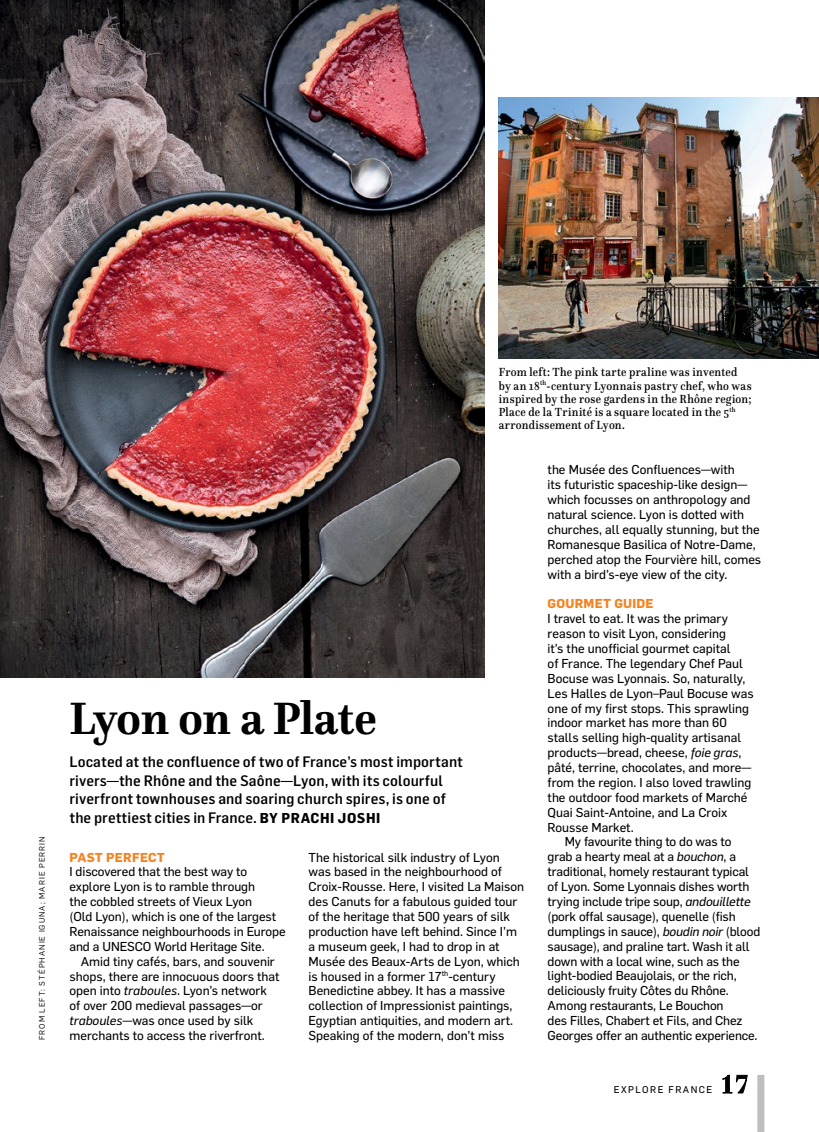
<style>
.page{position:relative;width:819px;height:1132px;background:#fff}
.page>*{position:absolute;margin:0;border:0;box-sizing:border-box;transform-origin:0 0}
.t1{font:700 47.25px "Questa";color:#000;scale:.95 1}
.t2{font:700 24.5px "Trianon Display";color:#000}
.t3{font:500 14.88px/18.4px "Flama Semicondensed";letter-spacing:.005em;color:#000;scale:1.05 1}
.t4{font:12.6px/14.9px "Flama Basic";color:#000}
.t5{font:700 12.6px "Flama";letter-spacing:.02em;color:#f58220}
.t6{font:500 12.25px/13.1px "Questa";letter-spacing:.03em;color:#000;scale:.9 1}
.t7{font:9.62px "Flama Basic";letter-spacing:.15em;color:#000}
.t8{font:7.88px "Flama";letter-spacing:.135em;color:#000}
.s1{font-weight:700;font-size:14px}
.s2{font-style:italic}
</style>
<div class="page">
<svg style="left:722px;top:1074px;width:25px;height:19px"></svg>
<div style="left:757px;top:1074px;width:7px;height:57px;background:#bcbec0"></div>
<img style="left:0;top:0;width:484px;height:677px">
<img style="left:498px;top:97px;width:321px;height:261px">
<p class="t8" style="left:36px;top:1039px;width:205px;rotate:-90deg">FROM LEFT: STÉPHANIE IGUNA; MARIE PERRIN</p>
<p class="t6" style="left:498px;top:365px;width:282px">From left: The pink tarte praline was invented by an 18<sup>th</sup>-century Lyonnais pastry chef, who was inspired by the rose gardens in the Rhône region; Place de la Trinité is a square located in the 5<sup>th </sup>arrondissement of Lyon.</p>
<h1 class="t1" style="left:69px;top:688px;width:325px">Lyon on a Plate</h1>
<p class="t3" style="left:69px;top:752px;width:376px">Located at the confluence of two of France’s most important rivers—the Rhône and the Saône—Lyon, with its colourful riverfront townhouses and soaring church spires, is one of the prettiest cities in France. <span class="s1">BY PRACHI JOSHI</span></p>
<p class="t5" style="left:69px;top:847px;width:97px">PAST PERFECT</p>
<p class="t4" style="left:69px;top:863px;width:218px">I discovered that the best way to explore Lyon is to ramble through<br>the cobbled streets of Vieux Lyon<br>(Old Lyon), which is one of the largest Renaissance neighbourhoods in Europe and a UNESCO World Heritage Site.</p>
<p class="t4" style="left:69px;top:952px;width:212px;text-indent:11px">Amid tiny cafés, bars, and souvenir shops, there are innocuous doors that open into <span class="s2">traboules</span>. Lyon’s network of over 200 medieval passages—or <span class="s2">traboules—</span>was once used by silk merchants to access the riverfront.</p>
<p class="t4" style="left:308px;top:848px;width:217px">The historical silk industry of Lyon was based in the neighbourhood of Croix-Rousse. Here, I visited La Maison des Canuts for a fabulous guided tour of the heritage that 500 years of silk production have left behind. Since I’m a museum geek, I had to drop in at Musée des Beaux-Arts de Lyon, which is housed in a former 17<sup>th</sup>-century Benedictine abbey. It has a massive collection of Impressionist paintings, Egyptian antiquities, and modern art.<br>Speaking of the modern, don’t miss</p>
<p class="t4" style="left:547px;top:461px;width:215px">the Musée des Confluences—with<br>its futuristic spaceship-like design— which focusses on anthropology and natural science. Lyon is dotted with churches, all equally stunning, but the Romanesque Basilica of Notre-Dame, perched atop the Fourvière hill, comes with a bird’s-eye view of the city.</p>
<p class="t5" style="left:547px;top:594px;width:107px">GOURMET GUIDE</p>
<p class="t4" style="left:547px;top:610px;width:182px">I travel to eat. It was the primary</p>
<p class="t4" style="left:547px;top:625px;width:180px">reason to visit Lyon, considering</p>
<p class="t4" style="left:547px;top:640px;width:184px">it’s the unofficial gourmet capital</p>
<p class="t4" style="left:547px;top:655px;width:197px">of France. The legendary Chef Paul</p>
<p class="t4" style="left:547px;top:669px;width:199px">Bocuse was Lyonnais. So, naturally,</p>
<p class="t4" style="left:547px;top:684px;width:207px">Les Halles de Lyon–Paul Bocuse was</p>
<p class="t4" style="left:547px;top:699px;width:203px">one of my first stops. This sprawling</p>
<p class="t4" style="left:547px;top:714px;width:181px">indoor market has more than 60</p>
<p class="t4" style="left:547px;top:729px;width:195px">stalls selling high-quality artisanal</p>
<p class="t4" style="left:547px;top:744px;width:195px">products—bread, cheese, <span class="s2">foie gras</span>,</p>
<p class="t4" style="left:547px;top:759px;width:205px">pâté, terrine, chocolates, and more—</p>
<p class="t4" style="left:547px;top:774px;width:205px">from the region. I also loved trawling</p>
<p class="t4" style="left:547px;top:788px;width:201px">the outdoor food markets of Marché</p>
<p class="t4" style="left:547px;top:803px;width:181px">Quai Saint-Antoine, and La Croix</p>
<p class="t4" style="left:547px;top:818px;width:87px">Rousse Market.</p>
<p class="t4" style="left:564px;top:833px;width:168px">My favourite thing to do was to</p>
<p class="t4" style="left:547px;top:848px;width:190px">grab a hearty meal at a <span class="s2">bouchon</span>, a</p>
<p class="t4" style="left:547px;top:863px;width:203px">traditional, homely restaurant typical</p>
<p class="t4" style="left:547px;top:878px;width:203px">of Lyon. Some Lyonnais dishes worth</p>
<p class="t4" style="left:547px;top:893px;width:205px">trying include tripe soup, <span class="s2">andouillette</span></p>
<p class="t4" style="left:547px;top:907px;width:190px">(pork offal sausage), quenelle (fish</p>
<p class="t4" style="left:547px;top:922px;width:214px">dumplings in sauce), <span class="s2">boudin noir</span> (blood</p>
<p class="t4" style="left:547px;top:937px;width:203px">sausage), and praline tart. Wash it all</p>
<p class="t4" style="left:547px;top:952px;width:193px">down with a local wine, such as the</p>
<p class="t4" style="left:547px;top:967px;width:190px">light-bodied Beaujolais, or the rich,</p>
<p class="t4" style="left:547px;top:982px;width:183px">deliciously fruity Côtes du Rhône.</p>
<p class="t4" style="left:547px;top:997px;width:177px">Among restaurants, Le Bouchon</p>
<p class="t4" style="left:547px;top:1011px;width:196px">des Filles, Chabert et Fils, and Chez</p>
<p class="t4" style="left:547px;top:1026px;width:211px">Georges offer an authentic experience.</p>
<p class="t7" style="left:614px;top:1082px;width:100px">EXPLORE FRANCE</p>
<h2 class="t2" style="left:719px;top:1064px;width:32px">17</h2>
</div>
